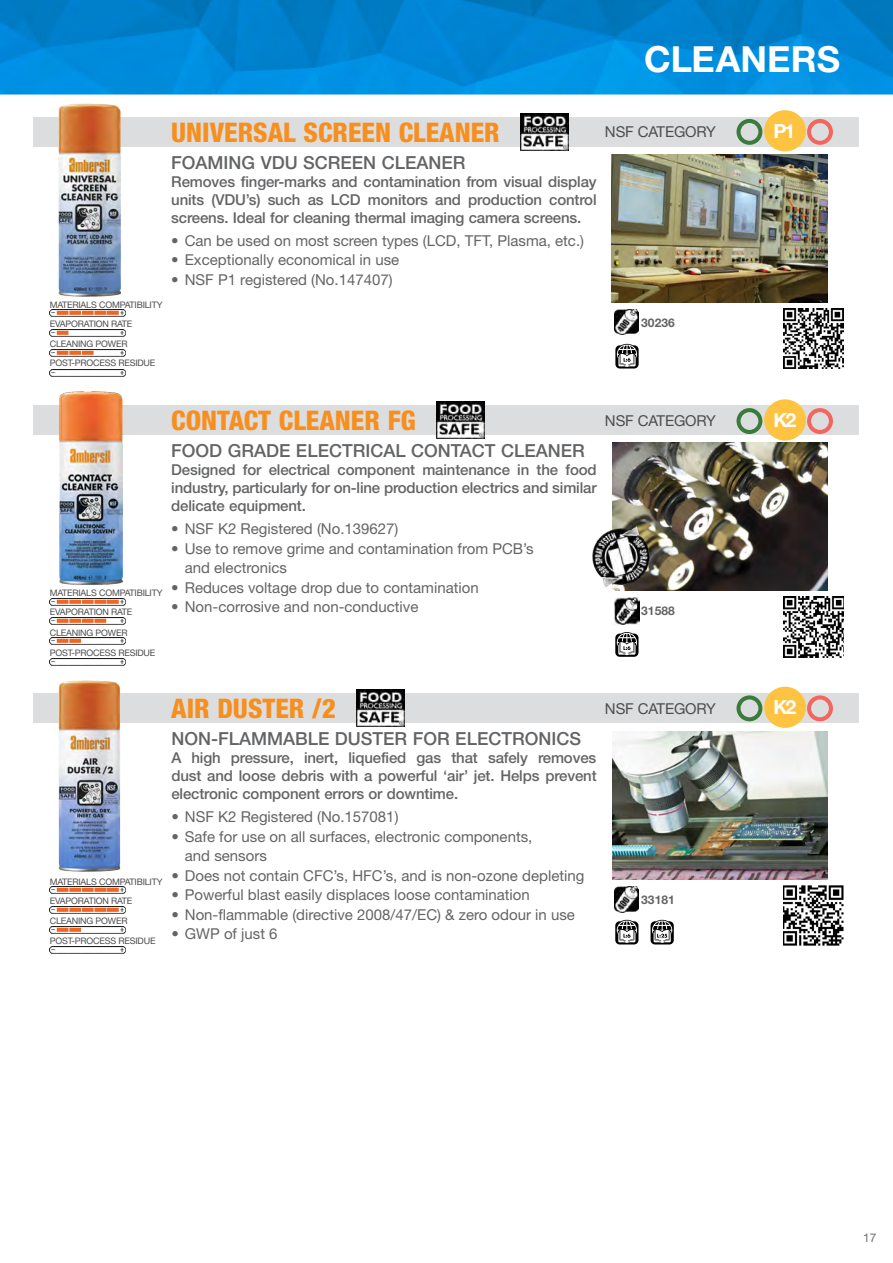
<style>
.page{position:relative;width:893px;height:1263px;background:#fff}
.page>*{position:absolute;margin:0;border:0;box-sizing:border-box;transform-origin:0 0}
.t1{font:700 36px "Helvetica Neue LT Std";color:#fff}
.t2{font:800 condensed 27px "Helvetica Neue LT Std";color:#f78f1e}
.t3{font:700 19.5px "Helvetica Neue LT Std";color:#fff}
.t4{font:500 18px "Helvetica Neue LT Std";color:#636466}
.t5{font:15px/19.5px "Helvetica Neue LT Std";color:#636466}
.t6{font:500 15px/18px "Helvetica Neue LT Std";letter-spacing:-.01em;color:#636466;text-align:justify}
.t7{font:15px "Helvetica Neue LT Std";letter-spacing:-.03em;color:#4d4d4f}
.t8{font:700 12px "Helvetica Neue LT Std";letter-spacing:.01em;color:#636466}
.t9{font:12px "Helvetica Neue LT Std";color:#6d6e71}
.t10{font:9px "Helvetica Neue LT Std";letter-spacing:-.02em;color:#4d4d4f}
</style>
<div class="page">
<div style="left:34px;top:693px;width:825px;height:30px;background:#dcddde"></div>
<svg style="left:783px;top:885px;width:60px;height:1px"></svg>
<div style="left:34px;top:405px;width:825px;height:30px;background:#dcddde"></div>
<div style="left:34px;top:117px;width:825px;height:30px;background:#dcddde"></div>
<img style="left:0;top:0;width:893px;height:94px">
<img style="left:612px;top:731px;width:216px;height:149px">
<svg style="left:783px;top:945px;width:57px;height:1px"></svg>
<img style="left:783px;top:886px;width:60px;height:59px">
<img style="left:50px;top:887px;width:76px;height:7px">
<img style="left:50px;top:906px;width:76px;height:7px">
<img style="left:50px;top:926px;width:76px;height:7px">
<img style="left:50px;top:947px;width:76px;height:7px">
<img style="left:357px;top:690px;width:48px;height:37px">
<img style="left:58px;top:680px;width:63px;height:192px">
<img style="left:615px;top:887px;width:24px;height:25px">
<img style="left:612px;top:155px;width:216px;height:147px">
<img style="left:783px;top:309px;width:60px;height:59px">
<img style="left:50px;top:310px;width:76px;height:7px">
<img style="left:50px;top:329px;width:76px;height:7px">
<img style="left:50px;top:349px;width:76px;height:7px">
<img style="left:50px;top:370px;width:76px;height:7px">
<img style="left:520px;top:113px;width:48px;height:37px">
<div style="left:764px;top:110px;width:42px;height:41px;background:#fec341;border-radius:50%"></div>
<svg style="left:736px;top:119px;width:26px;height:26px"></svg>
<svg style="left:807px;top:119px;width:26px;height:26px"></svg>
<img style="left:59px;top:103px;width:62px;height:194px">
<img style="left:615px;top:309px;width:24px;height:26px">
<img style="left:612px;top:443px;width:215px;height:147px">
<img style="left:783px;top:596px;width:60px;height:62px">
<img style="left:615px;top:597px;width:25px;height:27px">
<img style="left:50px;top:598px;width:76px;height:7px">
<img style="left:50px;top:618px;width:76px;height:7px">
<img style="left:50px;top:638px;width:76px;height:7px">
<img style="left:50px;top:658px;width:76px;height:7px">
<img style="left:592px;top:523px;width:58px;height:67px">
<img style="left:436px;top:401px;width:48px;height:38px">
<div style="left:764px;top:399px;width:42px;height:42px;background:#fec341;border-radius:50%"></div>
<svg style="left:736px;top:408px;width:26px;height:26px"></svg>
<svg style="left:807px;top:408px;width:26px;height:26px"></svg>
<img style="left:60px;top:391px;width:62px;height:193px">
<svg style="left:615px;top:632px;width:23px;height:25px"></svg>
<div style="left:764px;top:687px;width:42px;height:41px;background:#fec341;border-radius:50%"></div>
<svg style="left:736px;top:695px;width:26px;height:26px"></svg>
<svg style="left:807px;top:695px;width:26px;height:26px"></svg>
<svg style="left:615px;top:344px;width:24px;height:24px"></svg>
<svg style="left:651px;top:920px;width:23px;height:24px"></svg>
<svg style="left:615px;top:920px;width:23px;height:24px"></svg>
<h1 class="t1" style="left:644px;top:37px;width:42px">CLEA</h1>
<h1 class="t1" style="left:740px;top:37px;width:97px">NERS</h1>
<p class="t10" style="left:50px;top:299px;width:38px">Materials</p>
<p class="t10" style="left:99px;top:299px;width:14px">Compat</p>
<p class="t10" style="left:135px;top:299px;width:30px">ibility</p>
<p class="t10" style="left:50px;top:318px;width:12px">Evapo</p>
<p class="t10" style="left:78px;top:318px;width:40px">ration Rate</p>
<p class="t10" style="left:50px;top:338px;width:60px">Cleaning Powe</p>
<p class="t10" style="left:121px;top:338px;width:8px">r</p>
<p class="t10" style="left:50px;top:358px;width:44px">Post-Process</p>
<p class="t10" style="left:118px;top:358px;width:7px">Res</p>
<p class="t10" style="left:135px;top:358px;width:21px">idue</p>
<h2 class="t2" style="left:171px;top:115px;width:30px">UNIVERSAL</h2>
<h2 class="t2" style="left:303px;top:115px;width:30px">SCREEN</h2>
<h2 class="t2" style="left:399px;top:115px;width:30px">CLEANER</h2>
<p class="t4" style="left:171px;top:151px;width:146px">Foami ng VDU scr</p>
<p class="t4" style="left:341px;top:151px;width:120px">een cleaner</p>
<p class="t6" style="left:171px;top:172px;width:427px">Removes finger-marks and contamination from visual display units (VDU’s) such as LCD monitors and production control screens. Ideal for cleaning thermal imaging camera screens.</p>
<p class="t5" style="left:171px;top:231px;width:414px">• Can be used on most screen types (LCD, TFT, Plasma, etc.)</p>
<p class="t5" style="left:171px;top:250px;width:229px">• Exceptionally economical in use</p>
<p class="t5" style="left:171px;top:270px;width:223px">• NSF P1 registered (No.147407)</p>
<p class="t7" style="left:605px;top:123px;width:44px">nsf catego</p>
<p class="t7" style="left:696px;top:123px;width:21px">ry</p>
<p class="t8" style="left:641px;top:315px;width:35px">30236</p>
<p class="t10" style="left:50px;top:588px;width:38px">Materials</p>
<p class="t10" style="left:99px;top:588px;width:14px">Compat</p>
<p class="t10" style="left:135px;top:588px;width:30px">ibility</p>
<p class="t10" style="left:50px;top:607px;width:12px">Evapo</p>
<p class="t10" style="left:78px;top:607px;width:40px">ration Rate</p>
<p class="t10" style="left:50px;top:627px;width:60px">Cleaning Powe</p>
<p class="t10" style="left:121px;top:627px;width:8px">r</p>
<p class="t10" style="left:50px;top:647px;width:44px">Post-Process</p>
<p class="t10" style="left:118px;top:647px;width:7px">Res</p>
<p class="t10" style="left:135px;top:647px;width:21px">idue</p>
<h2 class="t2" style="left:171px;top:403px;width:30px">CONTACT</h2>
<h2 class="t2" style="left:279px;top:403px;width:30px">CLEANER</h2>
<h2 class="t2" style="left:388px;top:403px;width:29px">FG</h2>
<p class="t4" style="left:171px;top:440px;width:25px">Food</p>
<p class="t4" style="left:228px;top:440px;width:352px">grade electrical co ntact c leaner</p>
<p class="t6" style="left:171px;top:460px;width:427px">Designed for electrical component maintenance in the food industry, particularly for on-line production electrics and similar delicate equipment.</p>
<p class="t5" style="left:171px;top:519px;width:229px">• NSF K2 Registered (No.139627)</p>
<p class="t5" style="left:185px;top:538px;width:350px;text-indent:-14px">• Use to remove grime and contamination from PCB’s and electronics</p>
<p class="t5" style="left:171px;top:577px;width:309px">• Reduces voltage drop due to contamination</p>
<p class="t5" style="left:171px;top:597px;width:249px">• Non-corrosive and non-conductive</p>
<p class="t7" style="left:605px;top:411px;width:44px">nsf catego</p>
<p class="t7" style="left:696px;top:411px;width:21px">ry</p>
<p class="t8" style="left:641px;top:603px;width:35px">31588</p>
<p class="t10" style="left:50px;top:876px;width:38px">Materials</p>
<p class="t10" style="left:99px;top:876px;width:14px">Compat</p>
<p class="t10" style="left:135px;top:876px;width:30px">ibility</p>
<p class="t10" style="left:50px;top:895px;width:12px">Evapo</p>
<p class="t10" style="left:78px;top:895px;width:40px">ration Rate</p>
<p class="t10" style="left:50px;top:915px;width:60px">Cleaning Powe</p>
<p class="t10" style="left:121px;top:915px;width:8px">r</p>
<p class="t10" style="left:50px;top:936px;width:44px">Post-Process</p>
<p class="t10" style="left:118px;top:936px;width:7px">Res</p>
<p class="t10" style="left:135px;top:936px;width:21px">idue</p>
<h2 class="t2" style="left:171px;top:692px;width:77px">AIR DUSTER</h2>
<h2 class="t2" style="left:312px;top:692px;width:25px">/2</h2>
<p class="t4" style="left:171px;top:728px;width:255px">Non-flammable duster for</p>
<p class="t4" style="left:455px;top:728px;width:107px">electronics</p>
<p class="t6" style="left:171px;top:749px;width:427px">A high pressure, inert, liquefied gas that safely removes dust and loose debris with a powerful ‘air’ jet. Helps prevent electronic component errors or downtime.</p>
<p class="t5" style="left:171px;top:807px;width:229px">• NSF K2 Registered (No.157081)</p>
<p class="t5" style="left:185px;top:827px;width:349px;text-indent:-14px">• Safe for use on all surfaces, electronic components, and sensors</p>
<p class="t5" style="left:171px;top:866px;width:415px">• Does not contain CFC’s, HFC’s, and is non-ozone depleting</p>
<p class="t5" style="left:171px;top:885px;width:360px">• Powerful blast easily displaces loose contamination</p>
<p class="t5" style="left:171px;top:905px;width:405px">• Non-flammable (directive 2008/47/EC) &amp; zero odour in use</p>
<p class="t5" style="left:171px;top:924px;width:108px">• GWP of just 6</p>
<p class="t7" style="left:605px;top:699px;width:44px">nsf catego</p>
<p class="t7" style="left:696px;top:699px;width:21px">ry</p>
<p class="t8" style="left:641px;top:892px;width:35px">33181</p>
<h3 class="t3" style="left:773px;top:119px;width:23px">P1</h3>
<h3 class="t3" style="left:773px;top:408px;width:24px">K2</h3>
<h3 class="t3" style="left:773px;top:695px;width:24px">K2</h3>
<p class="t9" style="left:863px;top:1230px;width:15px">17</p>
</div>
